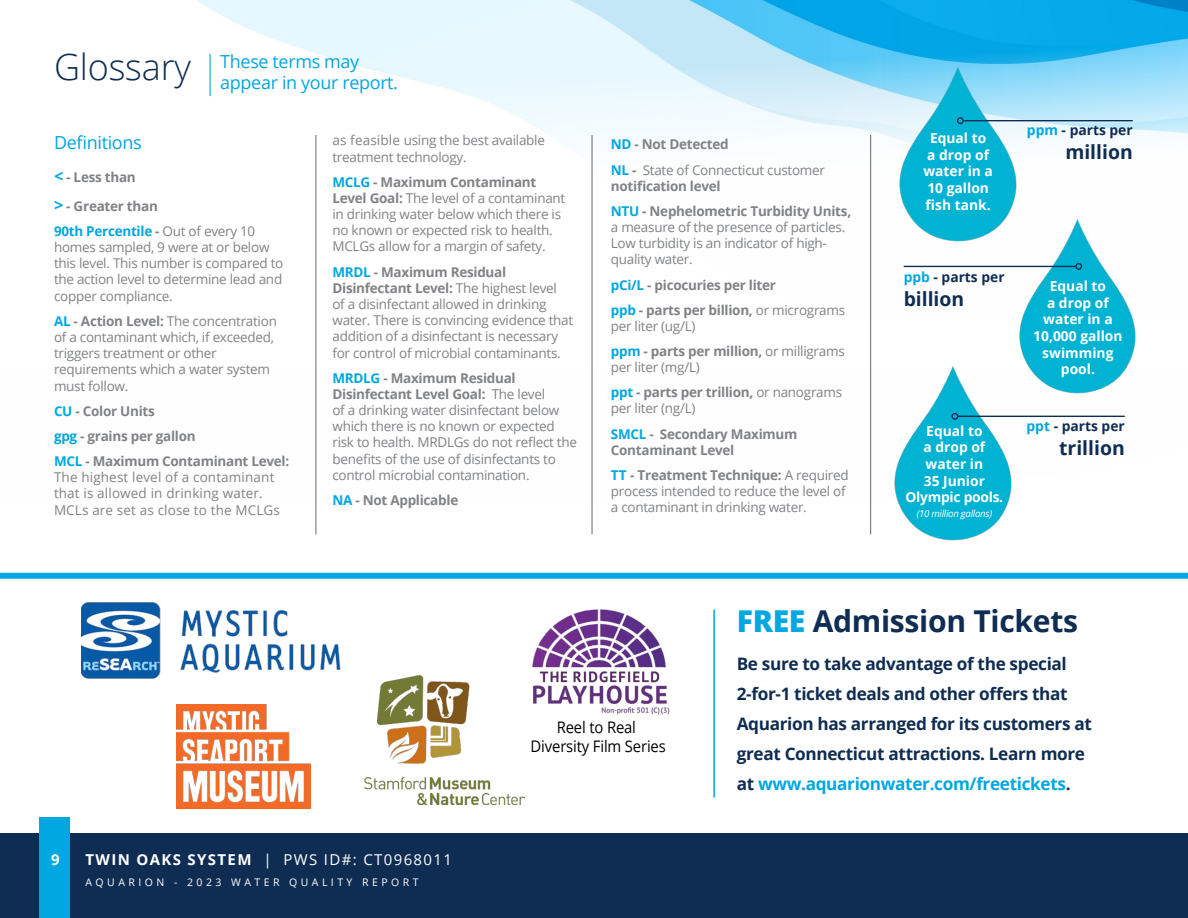
<style>
.page{position:relative;width:1188px;height:918px;background:#fff}
.page>*{position:absolute;margin:0;border:0;box-sizing:border-box;transform-origin:0 0}
.t1{font:300 36px "Open Sans";letter-spacing:-.005em;color:#0f2d52}
.t2{font:700 30.15px "Open Sans";letter-spacing:-.01em;color:#0f2d52}
.t3{font:700 19.35px "Open Sans";color:#0f2d52}
.t4{font:18px/21.6px "Open Sans";letter-spacing:-.02em;color:#00a7e0}
.t5{font:700 17.25px/30.2px "Open Sans";letter-spacing:-.02em;color:#0f2d52}
.t6{font:15.9px/19.2px "Open Sans";letter-spacing:-.01em;color:#000;text-align:center;scale:.93 1}
.t7{font:15px "Open Sans";letter-spacing:.09em;color:#fff}
.t8{font:700 15px "Open Sans";color:#fff}
.t9{font:700 13.8px/16.6px "Open Sans";color:#fff;text-align:center}
.t10{font:700 13.8px "Open Sans";color:#0f2d52}
.t11{font:13.5px/16.2px "Open Sans";letter-spacing:-.02em;color:#808285}
.t12{font:700 13.5px/25px "Open Sans";letter-spacing:-.02em;color:#808285}
.t13{font:13.5px/16.2px "Open Sans";letter-spacing:.01em;color:#808285}
.t14{font:10.5px "Open Sans";letter-spacing:.33em;color:#fff}
.t15{font:italic 9.75px "Open Sans";letter-spacing:-.03em;color:#fff}
.s1{font-size:16.5px;color:#00a7e0}
.s2{font-weight:700;color:#00a7e0}
.s3{font-weight:700}
.s4{color:#00a7e0}
.s5{font-weight:400}
.s6{font-weight:800;color:#00a7e0}
</style>
<div class="page">
<div style="left:0;top:833px;width:1188px;height:85px;background:#0f2d52"></div>
<div style="left:39px;top:817px;width:30px;height:101px;background:#00a7e0"></div>
<img style="left:197px;top:0;width:991px;height:502px">
<img style="left:890px;top:365px;width:125px;height:176px">
<img style="left:177px;top:705px;width:134px;height:104px">
<img style="left:81px;top:602px;width:260px;height:77px">
<img style="left:364px;top:676px;width:161px;height:128px">
<img style="left:532px;top:609px;width:138px;height:106px">
<div style="left:0;top:573px;width:1188px;height:6px;background:#00a7e0"></div>
<hr style="left:713px;top:610px;width:2px;height:187px;background:#00a7e0">
<hr style="left:316px;top:135px;width:1px;height:399px;background:#000">
<hr style="left:592px;top:135px;width:1px;height:399px;background:#000">
<hr style="left:870px;top:135px;width:1px;height:399px;background:#000">
<img style="left:1015px;top:217px;width:124px;height:177px">
<hr style="left:904px;top:266px;width:172px;height:1px;background:#0f2d52">
<div style="left:1075px;top:263px;width:7px;height:7px;border:1px solid #0f2d52;border-radius:50%"></div>
<hr style="left:958px;top:416px;width:167px;height:1px;background:#0f2d52">
<div style="left:951px;top:413px;width:7px;height:7px;border:1px solid #0f2d52;border-radius:50%"></div>
<hr style="left:210px;top:54px;width:1px;height:42px;background:#00a7e0">
<img style="left:895px;top:65px;width:125px;height:177px">
<hr style="left:963px;top:120px;width:170px;height:1px;background:#0f2d52">
<div style="left:957px;top:117px;width:7px;height:7px;border:1px solid #0f2d52;border-radius:50%"></div>
<h1 class="t1" style="left:54px;top:43px;width:139px">Glossary</h1>
<h3 class="t4" style="left:220px;top:50px;width:179px">These terms may appear in your report.</h3>
<h3 class="t4" style="left:54px;top:131px;width:89px">Definitions</h3>
<p class="t12" style="left:54px;top:163px;width:105px;line-height:28.7px"><span class="s1">&lt;</span> - Less than<br><span class="s1">&gt;</span> - Greater than</p>
<p class="t11" style="left:54px;top:223px;width:231px"><span class="s2">90th Percentile</span> <span class="s3">-</span> Out of every 10 homes sampled, 9 were at or below this level. This number is compared to the action level to determine lead and copper compliance.</p>
<p class="t11" style="left:54px;top:312px;width:224px"><span class="s2">AL</span> <span class="s3">- Action Level:</span> The concentration of a contaminant which, if exceeded, triggers treatment or other requirements which a water system must follow.</p>
<p class="t12" style="left:54px;top:398px;width:237px"><span class="s4">CU</span> - Color Units<br><span class="s4">gpg</span> - grains per gallon<br><span class="s4">MCL</span> - Maximum Contaminant Level:</p>
<p class="t13" style="left:54px;top:469px;width:228px">The highest level of a contaminant that is allowed in drinking water.<br>MCLs are set as close to the MCLGs</p>
<p class="t11" style="left:332px;top:132px;width:214px">as feasible using the best available treatment technology.</p>
<p class="t11" style="left:332px;top:173px;width:234px"><span class="s2">MCLG</span> <span class="s3">- Maximum Contaminant Level Goal:</span> The level of a contaminant in drinking water below which there is no known or expected risk to health.<br>MCLGs allow for a margin of safety.</p>
<p class="t11" style="left:332px;top:263px;width:242px"><span class="s2">MRDL</span> <span class="s3">- Maximum Residual Disinfectant Level:</span> The highest level<br>of a disinfectant allowed in drinking water. There is convincing evidence that addition of a disinfectant is necessary for control of microbial contaminants.</p>
<p class="t11" style="left:332px;top:369px;width:246px"><span class="s2">MRDLG</span> <span class="s3">- Maximum Residual Disinfectant Level Goal:</span> The level<br>of a drinking water disinfectant below which there is no known or expected risk to health. MRDLGs do not reflect the benefits of the use of disinfectants to control microbial contamination.</p>
<p class="t12" style="left:332px;top:487px;width:127px"><span class="s4">NA</span> - Not Applicable</p>
<p class="t11" style="left:611px;top:132px;width:216px;line-height:25px"><span class="s2">ND</span> <span class="s3">- Not Detected<br></span><span class="s2">NL</span> <span class="s3">-</span> State of Connecticut customer</p>
<p class="t12" style="left:611px;top:173px;width:242px">notification level<br><span class="s4">NTU</span> - Nephelometric Turbidity Units,</p>
<p class="t11" style="left:611px;top:219px;width:236px">a measure of the presence of particles.<br>Low turbidity is an indicator of high&shy;quality water.</p>
<p class="t12" style="left:611px;top:272px;width:236px"><span class="s4">pCi/L</span> - picocuries per liter<br><span class="s4">ppb</span> - parts per billion, <span class="s5">or micrograms</span></p>
<p class="t11" style="left:611px;top:313px;width:235px;line-height:25px">per liter (ug/L)<br><span class="s2">ppm</span> <span class="s3">- parts per million,</span> or milligrams</p>
<p class="t11" style="left:611px;top:354px;width:233px;line-height:25px">per liter (mg/L)<br><span class="s2">ppt</span> <span class="s3">- parts per trillion,</span> or nanograms</p>
<p class="t12" style="left:611px;top:396px;width:188px"><span class="s5">per liter (ng/L)<br></span><span class="s4">SMCL</span> - Secondary Maximum</p>
<p class="t12" style="left:611px;top:437px;width:239px">Contaminant Level<br><span class="s4">TT</span> - Treatment Technique: <span class="s5">A required</span></p>
<p class="t11" style="left:611px;top:483px;width:236px">process intended to reduce the level of a contaminant in drinking water.</p>
<p class="t9" style="left:923px;top:130px;width:71px">Equal to<br>a drop of water in a<br>10 gallon fish tank.</p>
<p class="t10" style="left:1027px;top:121px;width:107px"><span class="s4">ppm</span> - parts per</p>
<h3 class="t3" style="left:1065px;top:138px;width:69px">million</h3>
<p class="t10" style="left:904px;top:268px;width:102px"><span class="s4">ppb</span> - parts per</p>
<h3 class="t3" style="left:904px;top:285px;width:62px">billion</h3>
<p class="t9" style="left:906px;top:422px;width:99px">Equal to<br>a drop of water in<br>35 Junior<br>Olympic pools.</p>
<p class="t15" style="left:917px;top:507px;width:77px">(10 million gallons)</p>
<p class="t9" style="left:1033px;top:278px;width:91px">Equal to<br>a drop of water in a<br>10,000 gallon swimming pool.</p>
<p class="t10" style="left:1027px;top:417px;width:100px"><span class="s4">ppt</span> - parts per</p>
<h3 class="t3" style="left:1059px;top:434px;width:67px">trillion</h3>
<p class="t8" style="left:51px;top:849px;width:10px">9</p>
<p class="t7" style="left:86px;top:849px;width:368px"><span class="s3">TWIN OAKS SYSTEM</span> | PWS ID#: CT0968011</p>
<p class="t14" style="left:86px;top:875px;width:335px">AQUARION - 2023 WATER QUALITY REPORT</p>
<p class="t6" style="left:531px;top:717px;width:147px">Reel to Real<br>Diversity Film Series</p>
<h2 class="t2" style="left:737px;top:600px;width:343px"><span class="s6">FREE</span> Admission Tickets</h2>
<p class="t5" style="left:737px;top:648px;width:357px">Be sure to take advantage of the special 2-for-1 ticket deals and other offers that Aquarion has arranged for its customers at great Connecticut attractions. Learn more at <span class="s4">www.aquarionwater.com/freetickets</span>.</p>
</div>
